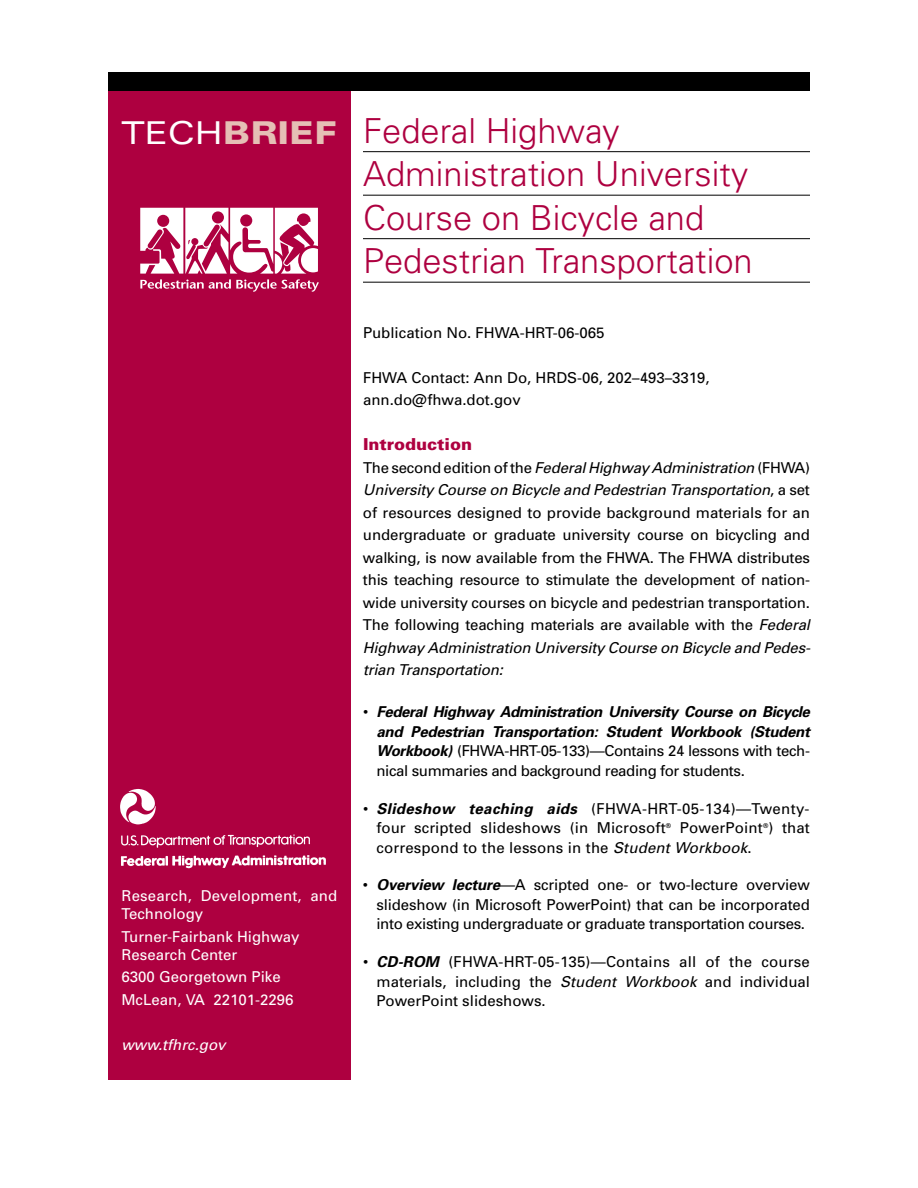
<style>
.page{position:relative;width:918px;height:1188px;background:#fff}
.page>*{position:absolute;margin:0;border:0;box-sizing:border-box;transform-origin:0 0}
.t1{font:300 34.5px/43.5px "Univers";color:#ae0040}
.t2{font:900 16.5px "Univers";color:#ae0040}
.t3{font:15px/22.5px "Univers";color:#000;text-align:justify}
.t4{font:italic 700 15px/19.5px "Univers";letter-spacing:-.015em;color:#000;text-align:justify}
.t5{font:15px/18px "Univers";color:#fff}
.t6{font:italic 15px "Univers";color:#fff}
.t7{font:6.6px "Univers";color:#000}
.s1{font-weight:400;font-stretch:expanded;font-size:31.5px;color:#fff}
.s2{font-weight:900;font-stretch:expanded;font-size:31.5px;color:#e5bfb5}
.s3{font-style:italic}
.s4{font-weight:400;font-style:normal}
.s5{font-weight:700;font-style:italic}
</style>
<div class="page">
<div style="left:108px;top:91px;width:243px;height:989px;background:#ae0040"></div>
<hr style="left:363px;top:151px;width:447px;height:1px;background:#000">
<hr style="left:363px;top:195px;width:447px;height:1px;background:#000">
<hr style="left:363px;top:238px;width:447px;height:1px;background:#000">
<hr style="left:363px;top:282px;width:447px;height:1px;background:#000">
<div style="left:108px;top:72px;width:702px;height:19px;background:#000"></div>
<img style="left:120px;top:788px;width:206px;height:81px">
<svg style="left:140px;top:208px;width:179px;height:84px"></svg>
<h1 class="t1" style="left:363px;top:108px;width:391px;text-indent:-242px"><span class="s1">TECH</span><span class="s2">BRIEF</span> Federal Highway<br>Administration University<br>Course on Bicycle and<br>Pedestrian Transportation</h1>
<p class="t5" style="left:122px;top:887px;width:217px">Research, Development, and<br>Technology</p>
<p class="t5" style="left:122px;top:927px;width:180px">Turner-Fairbank Highway<br>Research Center</p>
<p class="t5" style="left:122px;top:965px;width:174px;line-height:22.5px">6300 Georgetown Pike<br>McLean, VA 22101-2296</p>
<p class="t6" style="left:122px;top:1035px;width:106px">www.tfhrc.gov</p>
<p class="t3" style="left:363px;top:321px;width:243px">Publication No. FHWA-HRT-06-065</p>
<p class="t3" style="left:363px;top:366px;width:348px">FHWA Contact: Ann Do, HRDS-06, 202–493–3319, ann.do@fhwa.dot.gov</p>
<p class="t2" style="left:363px;top:434px;width:111px">Introduction</p>
<p class="t3" style="left:363px;top:456px;width:449px">The second edition of the <span class="s3">Federal Highway Administration</span> (FHWA)<br><span class="s3">University Course on Bicycle and Pedestrian Transportation</span>, a set of resources designed to provide background materials for an undergraduate or graduate university course on bicycling and walking, is now available from the FHWA. The FHWA distributes this teaching resource to stimulate the development of nation&shy;wide university courses on bicycle and pedestrian transportation.<br>The following teaching materials are available with the <span class="s3">Federal Highway Administration University Course on Bicycle and Pedes&shy;trian Transportation:</span></p>
<p class="t4" style="left:376px;top:702px;width:435px;text-indent:-13px"><span class="s4">•</span> Federal Highway Administration University Course on Bicycle and Pedestrian Transportation: Student Workbook (Student Workbook) <span class="s4">(FHWA-HRT-05-133)—Contains 24 lessons with tech&shy;nical summaries and background reading for students.</span></p>
<p class="t3" style="left:376px;top:798px;width:435px;line-height:19.5px;text-indent:-13px">• <span class="s5">Slideshow teaching aids</span> (FHWA-HRT-05-134)—Twenty&shy;four scripted slideshows (in Microsoft</p>
<p class="t7" style="left:666px;top:822px;width:7px">®</p>
<p class="t3" style="left:680px;top:816px;width:132px">PowerPoint ) that</p>
<p class="t7" style="left:763px;top:822px;width:7px">®</p>
<p class="t3" style="left:376px;top:836px;width:377px">correspond to the lessons in the <span class="s3">Student Workbook</span>.</p>
<p class="t3" style="left:376px;top:875px;width:435px;line-height:19.5px;text-indent:-13px">• <span class="s5">Overview lecture</span>—A scripted one- or two-lecture overview slideshow (in Microsoft PowerPoint) that can be incorporated into existing undergraduate or graduate transportation courses.</p>
<p class="t3" style="left:376px;top:952px;width:435px;line-height:19.5px;text-indent:-13px">• <span class="s5">CD-ROM</span> (FHWA-HRT-05-135)—Contains all of the course materials, including the <span class="s3">Student Workbook</span> and individual PowerPoint slideshows.</p>
</div>
